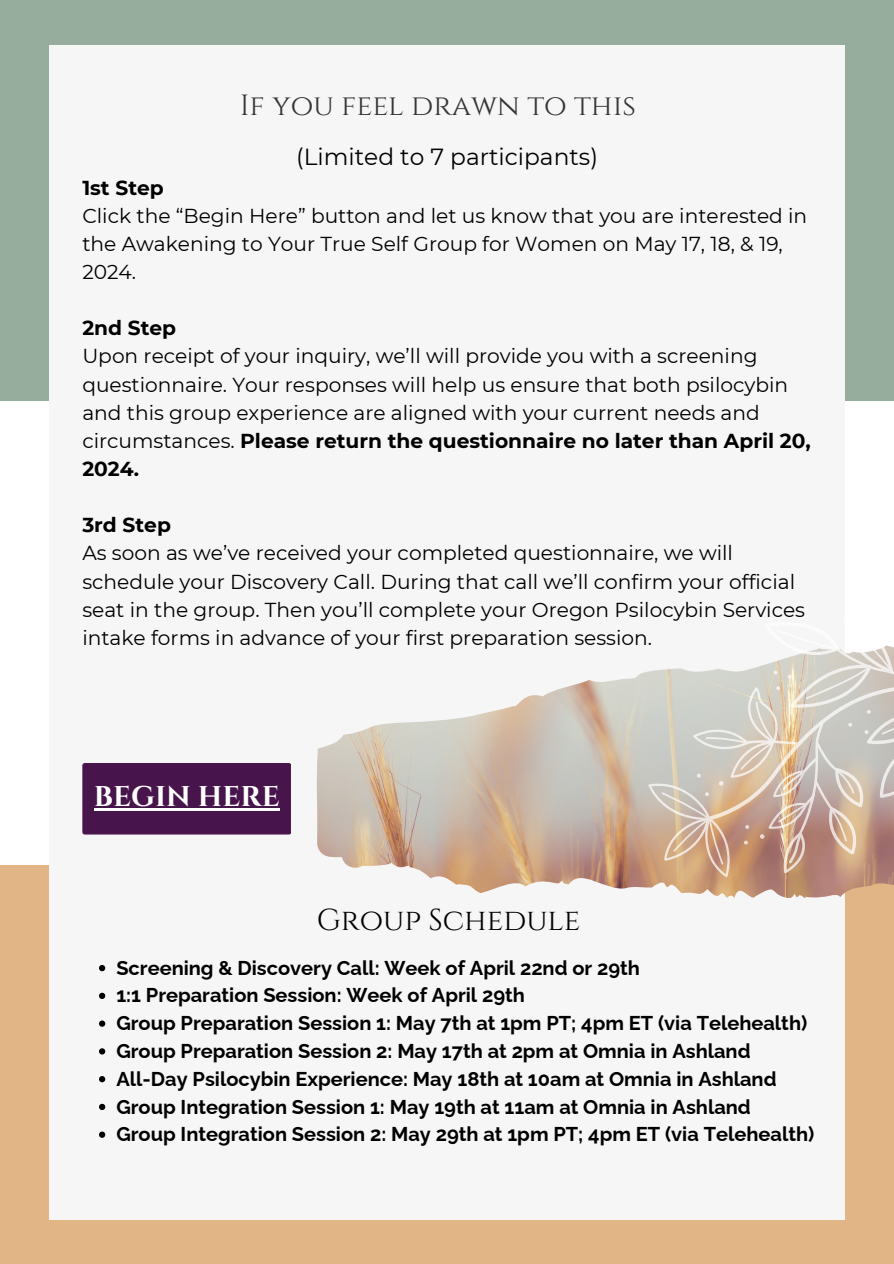
<style>
.page{position:relative;width:894px;height:1264px;background:#fff}
.page>*{position:absolute;margin:0;border:0;box-sizing:border-box;transform-origin:0 0}
.t1{font:30.15px "Cinzel";color:#000}
.t2{font:29.1px "Cinzel";color:#353535}
.t3{font:700 28.5px "Cinzel";color:#fff}
.t4{font:23.25px "Montserrat";color:#000}
.t5{font:20.1px/28.2px "Montserrat";color:#000}
.t6{font:700 20.1px "Montserrat";color:#000}
.t7{font:700 19.95px/27.8px "Raleway";color:#000}
.s1{font-weight:700}
</style>
<div class="page">
<div style="left:0;top:0;width:893px;height:1263px;background:#96ac9d"></div>
<div style="left:0;top:798px;width:893px;height:465px;background:#e1b585"></div>
<div style="left:0;top:401px;width:893px;height:463px;background:#fff"></div>
<div style="left:50px;top:45px;width:794px;height:1174px;background:#f6f6f6"></div>
<img style="left:317px;top:672px;width:576px;height:226px">
<svg style="left:644px;top:645px;width:250px;height:237px;background:#d0bfb1"></svg>
<div style="left:82px;top:763px;width:209px;height:71px;background:#47154b"></div>
<svg style="left:99px;top:965px;width:6px;height:6px"></svg>
<svg style="left:99px;top:992px;width:6px;height:6px"></svg>
<svg style="left:99px;top:1020px;width:6px;height:6px"></svg>
<svg style="left:99px;top:1048px;width:6px;height:6px"></svg>
<svg style="left:99px;top:1076px;width:6px;height:6px"></svg>
<svg style="left:99px;top:1103px;width:6px;height:7px"></svg>
<svg style="left:99px;top:1131px;width:6px;height:6px"></svg>
<hr style="left:94px;top:808px;width:185px;height:2px;background:#fff">
<h2 class="t2" style="left:240px;top:87px;width:397px">If you feel drawn to this</h2>
<p class="t4" style="left:296px;top:143px;width:303px">(Limited to 7 participants)</p>
<p class="t6" style="left:82px;top:175px;width:83px">1st Step</p>
<p class="t5" style="left:82px;top:201px;width:726px">Click the “Begin Here” button and let us know that you are interested in the Awakening to Your True Self Group for Women on May 17, 18, &amp; 19,<br>2024.</p>
<p class="t6" style="left:82px;top:316px;width:95px">2nd Step</p>
<p class="t5" style="left:82px;top:342px;width:729px">Upon receipt of your inquiry, we’ll will provide you with a screening questionnaire. Your responses will help us ensure that both psilocybin and this group experience are aligned with your current needs and circumstances. <span class="s1">Please return the questionnaire no later than April 20, 2024.</span></p>
<p class="t6" style="left:82px;top:513px;width:90px">3rd Step</p>
<p class="t5" style="left:82px;top:539px;width:724px">As soon as we’ve received your completed questionnaire, we will schedule your Discovery Call. During that call we’ll confirm your official seat in the group. Then you’ll complete your Oregon Psilocybin Services intake forms in advance of your first preparation session.</p>
<h3 class="t3" style="left:94px;top:778px;width:187px">BEGIN HERE</h3>
<h1 class="t1" style="left:316px;top:901px;width:265px">Group Schedule</h1>
<p class="t7" style="left:116px;top:953px;width:699px">Screening &amp; Discovery Call: Week of April 22nd or 29th<br>1:1 Preparation Session: Week of April 29th<br>Group Preparation Session 1: May 7th at 1pm PT; 4pm ET (via Telehealth)<br>Group Preparation Session 2: May 17th at 2pm at Omnia in Ashland All-Day Psilocybin Experience: May 18th at 10am at Omnia in Ashland Group Integration Session 1: May 19th at 11am at Omnia in Ashland Group Integration Session 2: May 29th at 1pm PT; 4pm ET (via Telehealth)</p>
</div>
